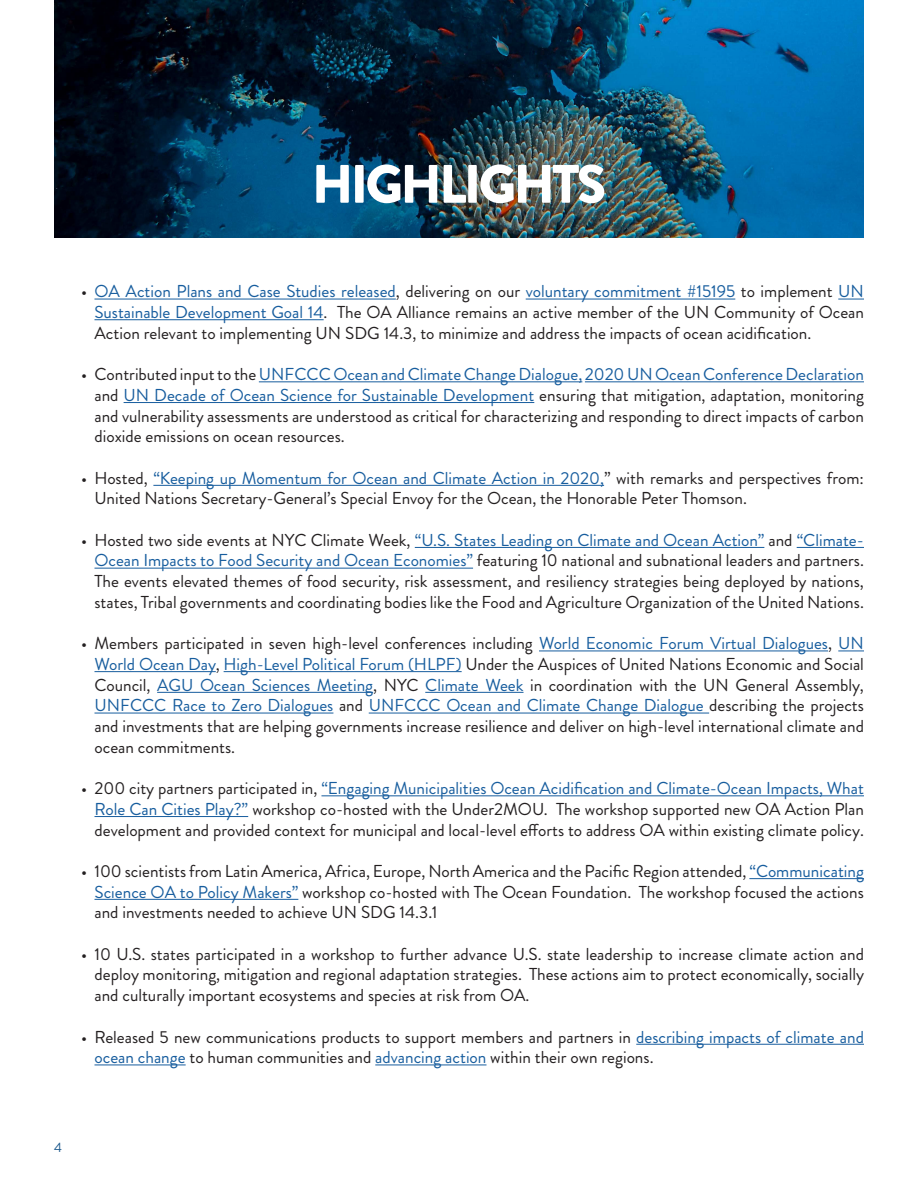
<style>
.page{position:relative;width:918px;height:1188px;background:#fff}
.page>*{position:absolute;margin:0;border:0;box-sizing:border-box;transform-origin:0 0}
.t1{font:900 54px "Brandon Grotesque";letter-spacing:-.055em;color:#fff}
.t2{font:17.25px/20.7px "Brandon Grotesque";color:#231f20;text-align:justify}
.t3{font:13.5px "Brandon Grotesque";color:#1b588c}
.s1{color:#175d9e}
</style>
<div class="page">
<img style="left:54px;top:0;width:810px;height:238px">
<hr style="left:94px;top:299px;width:302px;height:1px;background:#175d9e">
<hr style="left:526px;top:299px;width:209px;height:1px;background:#175d9e">
<svg style="left:838px;top:299px;width:26px;height:1px"></svg>
<hr style="left:94px;top:319px;width:230px;height:1px;background:#175d9e">
<hr style="left:259px;top:381px;width:323px;height:1px;background:#175d9e">
<hr style="left:585px;top:381px;width:279px;height:1px;background:#175d9e">
<hr style="left:124px;top:402px;width:410px;height:1px;background:#175d9e">
<hr style="left:153px;top:485px;width:451px;height:1px;background:#175d9e">
<hr style="left:415px;top:547px;width:349px;height:1px;background:#175d9e">
<hr style="left:797px;top:547px;width:67px;height:1px;background:#175d9e">
<hr style="left:94px;top:568px;width:379px;height:1px;background:#175d9e">
<hr style="left:539px;top:651px;width:289px;height:1px;background:#175d9e">
<svg style="left:838px;top:651px;width:26px;height:1px"></svg>
<hr style="left:94px;top:671px;width:122px;height:1px;background:#175d9e">
<hr style="left:224px;top:671px;width:238px;height:1px;background:#175d9e">
<hr style="left:157px;top:692px;width:216px;height:1px;background:#175d9e">
<hr style="left:425px;top:692px;width:99px;height:1px;background:#175d9e">
<hr style="left:94px;top:713px;width:239px;height:1px;background:#175d9e">
<hr style="left:369px;top:713px;width:340px;height:1px;background:#175d9e">
<hr style="left:321px;top:795px;width:543px;height:1px;background:#175d9e">
<hr style="left:94px;top:816px;width:154px;height:1px;background:#175d9e">
<hr style="left:749px;top:878px;width:115px;height:1px;background:#175d9e">
<hr style="left:94px;top:899px;width:204px;height:1px;background:#175d9e">
<hr style="left:636px;top:1044px;width:228px;height:1px;background:#175d9e">
<hr style="left:94px;top:1065px;width:92px;height:1px;background:#175d9e">
<hr style="left:375px;top:1065px;width:112px;height:1px;background:#175d9e">
<p class="t1" style="left:312px;top:146px;width:296px">HIGHLIGHTS</p>
<p class="t2" style="left:94px;top:281px;width:771px;text-indent:-14px">• <span class="s1">OA Action Plans and Case Studies released</span>, delivering on our <span class="s1">voluntary commitment #15195</span> to implement <span class="s1">UN Sustainable Development Goal 14</span>. The OA Alliance remains an active member of the UN Community of Ocean Action relevant to implementing UN SDG 14.3, to minimize and address the impacts of ocean acidification.</p>
<p class="t2" style="left:94px;top:364px;width:771px;text-indent:-14px">• Contributed input to the <span class="s1">UNFCCC Ocean and Climate Change Dialogue, 2020 UN Ocean Conference Declaration </span>and <span class="s1">UN Decade of Ocean Science for Sustainable Development</span> ensuring that mitigation, adaptation, monitoring and vulnerability assessments are understood as critical for characterizing and responding to direct impacts of carbon dioxide emissions on ocean resources.</p>
<p class="t2" style="left:94px;top:468px;width:771px;text-indent:-14px">• Hosted, <span class="s1">“Keeping up Momentum for Ocean and Climate Action in 2020,</span>” with remarks and perspectives from:<br>United Nations Secretary-General’s Special Envoy for the Ocean, the Honorable Peter Thomson.</p>
<p class="t2" style="left:94px;top:530px;width:771px;text-indent:-14px">• Hosted two side events at NYC Climate Week, <span class="s1">“U.S. States Leading on Climate and Ocean Action”</span> and <span class="s1">“Climate-Ocean Impacts to Food Security and Ocean Economies”</span> featuring 10 national and subnational leaders and partners.<br>The events elevated themes of food security, risk assessment, and resiliency strategies being deployed by nations, states, Tribal governments and coordinating bodies like the Food and Agriculture Organization of the United Nations.</p>
<p class="t2" style="left:94px;top:633px;width:771px;text-indent:-14px">• Members participated in seven high-level conferences including <span class="s1">World Economic Forum Virtual Dialogues</span>, <span class="s1">UN World Ocean Day</span>, <span class="s1">High-Level Political Forum (HLPF)</span> Under the Auspices of United Nations Economic and Social Council, <span class="s1">AGU Ocean Sciences Meeting</span>, NYC <span class="s1">Climate Week</span> in coordination with the UN General Assembly, <span class="s1">UNFCCC Race to Zero Dialogues</span> and <span class="s1">UNFCCC Ocean and Climate Change Dialogue</span> describing the projects and investments that are helping governments increase resilience and deliver on high-level international climate and ocean commitments.</p>
<p class="t2" style="left:94px;top:778px;width:771px;text-indent:-14px">• 200 city partners participated in, <span class="s1">“Engaging Municipalities Ocean Acidification and Climate-Ocean Impacts, What Role Can Cities Play?”</span> workshop co-hosted with the Under2MOU. The workshop supported new OA Action Plan development and provided context for municipal and local-level efforts to address OA within existing climate policy.</p>
<p class="t2" style="left:94px;top:861px;width:771px;text-indent:-14px">• 100 scientists from Latin America, Africa, Europe, North America and the Pacific Region attended, <span class="s1">“Communicating Science OA to Policy Makers”</span> workshop co-hosted with The Ocean Foundation. The workshop focused the actions and investments needed to achieve UN SDG 14.3.1</p>
<p class="t2" style="left:94px;top:944px;width:771px;text-indent:-14px">• 10 U.S. states participated in a workshop to further advance U.S. state leadership to increase climate action and deploy monitoring, mitigation and regional adaptation strategies. These actions aim to protect economically, socially and culturally important ecosystems and species at risk from OA.</p>
<p class="t2" style="left:94px;top:1026px;width:771px;text-indent:-14px">• Released 5 new communications products to support members and partners in <span class="s1">describing impacts of climate and ocean change</span> to human communities and <span class="s1">advancing action</span> within their own regions.</p>
<p class="t3" style="left:54px;top:1139px;width:9px">4</p>
</div>
